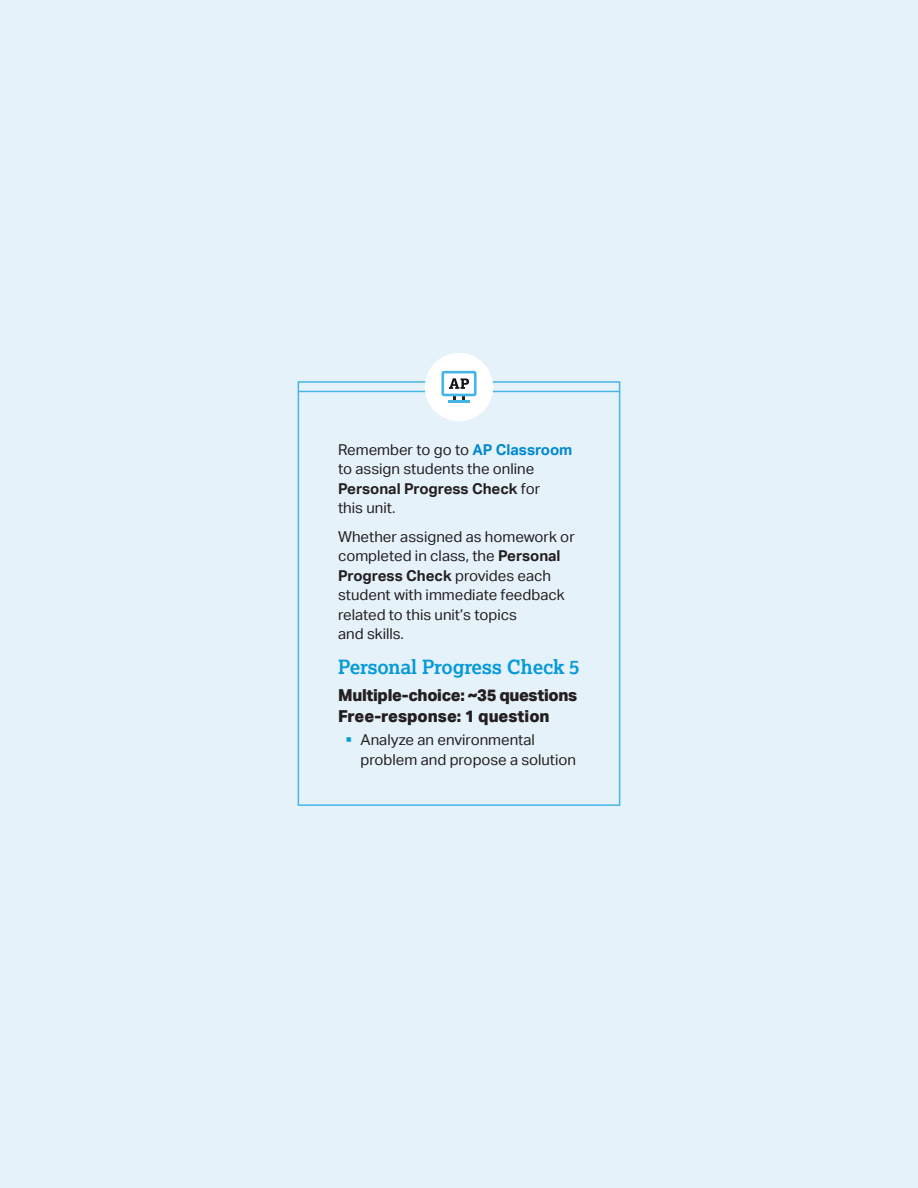
<style>
.page{position:relative;width:918px;height:1188px;background:#e6f2fa}
.page>*{position:absolute;margin:0;border:0;box-sizing:border-box;transform-origin:0 0}
.t1{font:700 19.5px "Lexia";letter-spacing:-.01em;color:#069ad9}
.t2{font:800 16.5px/21px "Aktiv Grotesk";letter-spacing:-.02em;color:#231f20}
.t3{font:15px/19.5px "Aktiv Grotesk";color:#231f20}
.s1{font-weight:700;color:#0088ce}
.s2{font-weight:700}
.s3{color:#069ad9}
</style>
<div class="page">
<div style="left:298px;top:381px;width:322px;height:425px;border:2px solid #46b5e5"></div>
<hr style="left:298px;top:391px;width:322px;height:1px;background:#46b5e5">
<svg style="left:425px;top:353px;width:68px;height:68px"></svg>
<div style="left:855px;top:114px;width:36px;height:37px;border:1px solid #231f20;border-radius:50%"></div>
<div style="left:855px;top:578px;width:36px;height:37px;border:1px solid #231f20;border-radius:50%"></div>
<div style="left:855px;top:1037px;width:36px;height:37px;border:1px solid #231f20;border-radius:50%"></div>
<p class="t3" style="left:338px;top:440px;width:236px">Remember to go to <span class="s1">AP Classroom </span>to assign students the online<br><span class="s2">Personal Progress Check</span> for<br>this unit.</p>
<p class="t3" style="left:338px;top:527px;width:238px">Whether assigned as homework or completed in class, the <span class="s2">Personal<br>Progress Check</span> provides each student with immediate feedback related to this unit’s topics<br>and skills.</p>
<h1 class="t1" style="left:338px;top:655px;width:243px">Personal Progress Check 5</h1>
<p class="t2" style="left:338px;top:684px;width:241px">Multiple-choice: ~35 questions<br>Free-response: 1 question</p>
<p class="t3" style="left:361px;top:730px;width:217px;line-height:20.2px;text-indent:-15px"><span class="s3">▪</span> Analyze an environmental problem and propose a solution</p>
</div>
